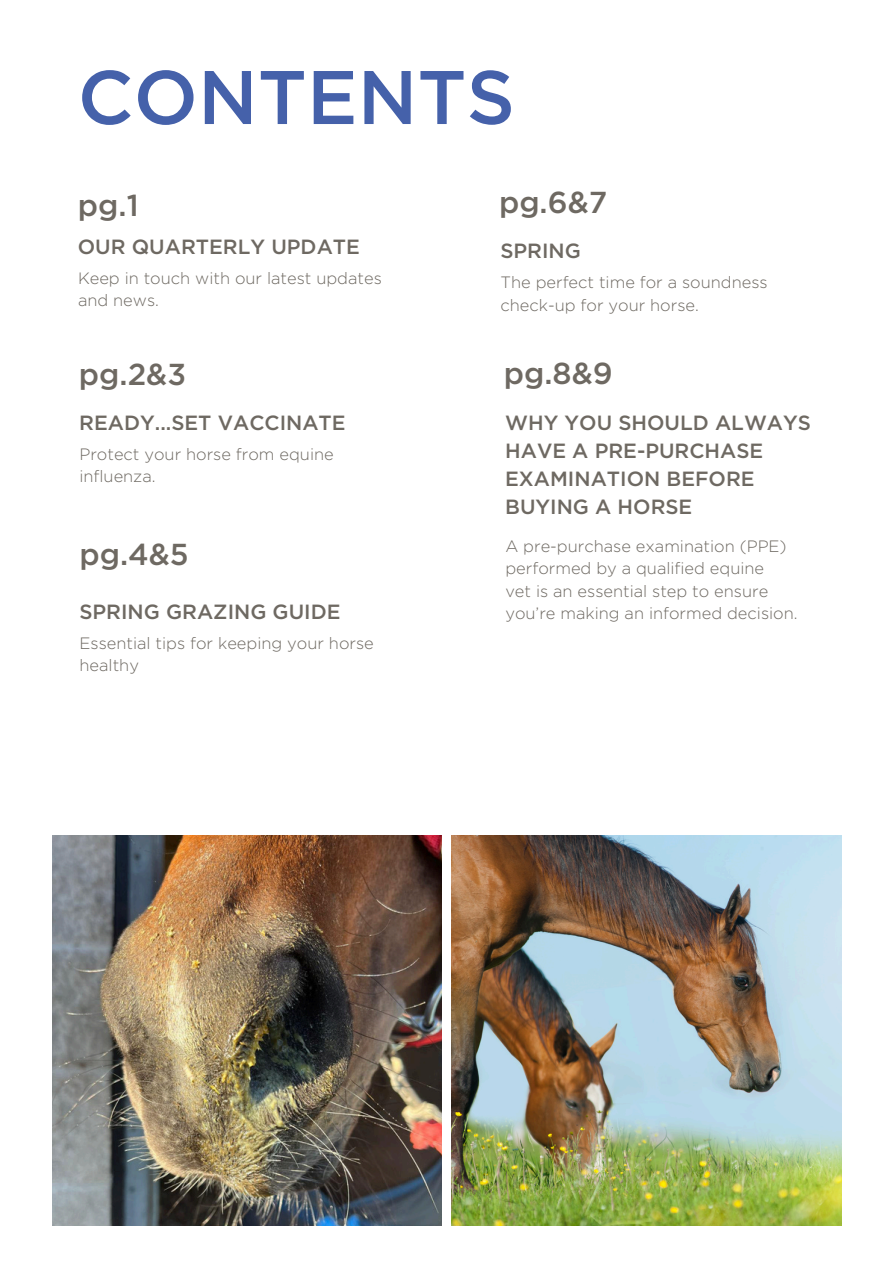
<style>
.page{position:relative;width:894px;height:1264px;background:#fff}
.page>*{position:absolute;margin:0;border:0;box-sizing:border-box;transform-origin:0 0}
.t1{font:500 75.75px "Gotham";color:#4561aa}
.t2{font:500 30.3px "Gotham";color:#6e6962}
.t3{font:500 20.55px/28.2px "Gotham";color:#6e6962}
.t4{font:300 16.35px/22.5px "Gotham";color:#6e6962}
</style>
<div class="page">
<img style="left:52px;top:836px;width:389px;height:389px">
<img style="left:452px;top:836px;width:389px;height:389px">
<h1 class="t1" style="left:78px;top:63px;width:438px">CONTENTS</h1>
<h2 class="t2" style="left:78px;top:191px;width:62px">pg.1</h2>
<h3 class="t3" style="left:78px;top:234px;width:283px">OUR QUARTERLY UPDATE</h3>
<p class="t4" style="left:78px;top:268px;width:305px">Keep in touch with our latest updates and news.</p>
<h2 class="t2" style="left:79px;top:360px;width:109px">pg.2&amp;3</h2>
<h2 class="t3" style="left:79px;top:409px;width:268px">READY...SET VACCINATE</h2>
<h3 class="t4" style="left:79px;top:443px;width:256px">Protect your horse from equine influenza.</h3>
<h3 class="t2" style="left:79px;top:541px;width:111px">pg.4&amp;5</h3>
<p class="t3" style="left:79px;top:598px;width:262px">SPRING GRAZING GUIDE</p>
<h2 class="t4" style="left:80px;top:632px;width:296px">Essential tips for keeping your horse healthy</h2>
<p class="t2" style="left:499px;top:188px;width:110px">pg.6&amp;7</p>
<h3 class="t3" style="left:500px;top:238px;width:82px">SPRING</h3>
<h2 class="t4" style="left:500px;top:272px;width:269px">The perfect time for a soundness check-up for your horse.</h2>
<h3 class="t2" style="left:503px;top:360px;width:110px">pg.8&amp;9</h3>
<p class="t3" style="left:505px;top:409px;width:307px">WHY YOU SHOULD ALWAYS<br>HAVE A PRE-PURCHASE<br>EXAMINATION BEFORE<br>BUYING A HORSE</p>
<p class="t4" style="left:505px;top:536px;width:283px">A pre-purchase examination (PPE) performed by a qualified equine</p>
<p class="t4" style="left:505px;top:581px;width:293px">vet is an essential step to ensure you’re making an informed decision.</p>
</div>
